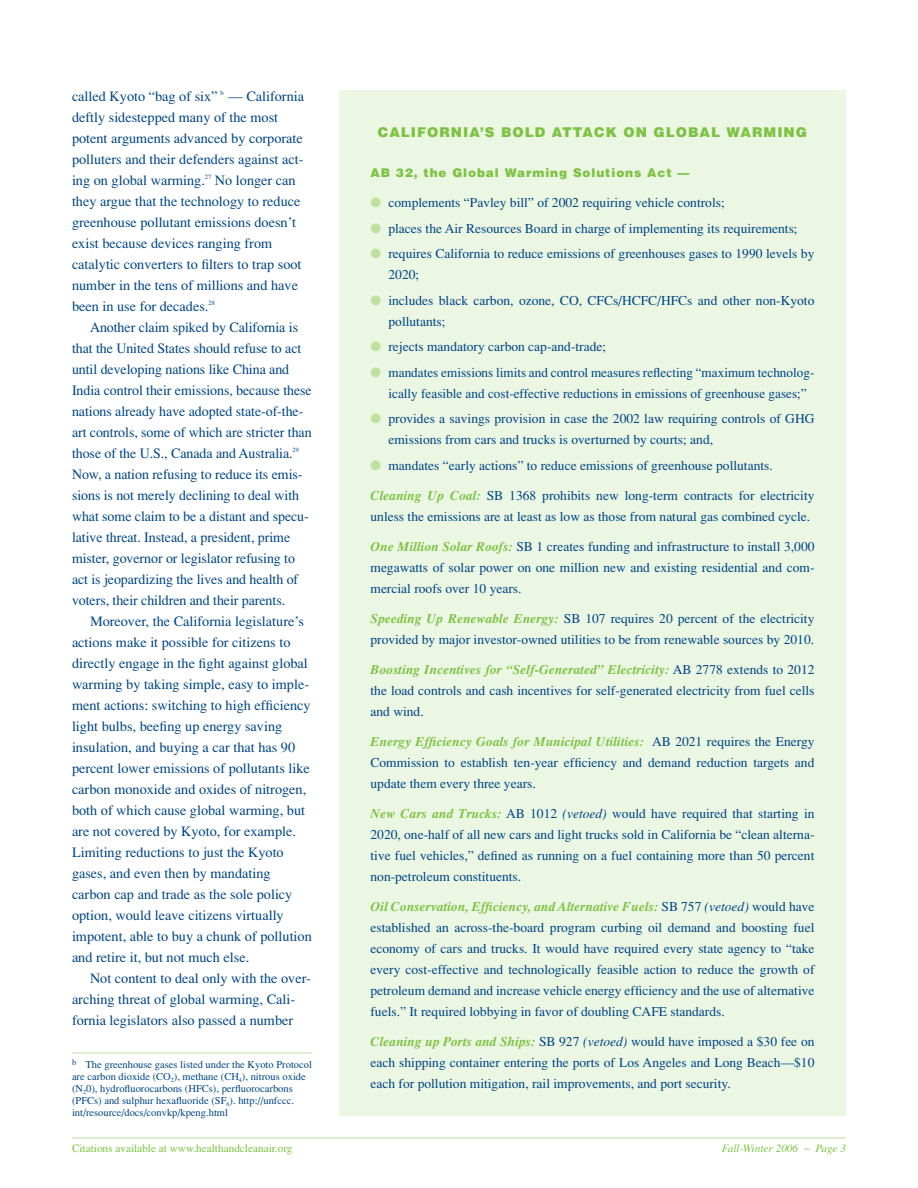
<style>
.page{position:relative;width:918px;height:1188px;background:#fff}
.page>*{position:absolute;margin:0;border:0;box-sizing:border-box;transform-origin:0 0}
.t1{font:14.25px/21px "Times";color:#004685}
.t2{font:13.5px/21px "Times";color:#004685}
.t3{font:900 13.5px "Helvetica";letter-spacing:.075em;color:#7dc242}
.t4{font:900 12px "Helvetica";letter-spacing:.075em;color:#7dc242}
.t5{font:11.25px "Times";color:#7dc242}
.t6{font:italic 11.25px "Times";color:#7dc242}
.t7{font:10.5px/12px "Times";color:#004685}
.s1{color:#bee1a0}
.s2{font-weight:700;font-style:italic;color:#7dc242}
.s3{font-style:italic}
</style>
<div class="page">
<hr style="left:72px;top:1138px;width:774px;height:1px;background:#bee1a0">
<hr style="left:72px;top:1053px;width:240px;height:1px;background:#bee1a0">
<div style="left:339px;top:90px;width:507px;height:1026px;background:#ebf6e3"></div>
<p class="t1" style="left:72px;top:86px;width:234px">called Kyoto “bag of six” — California deftly sidestepped many of the most potent arguments advanced by corporate polluters and their defenders against act&shy;ing on global warming.<sup>27</sup> No longer can they argue that the technology to reduce greenhouse pollutant emissions doesn’t exist because devices ranging from catalytic converters to filters to trap soot number in the tens of millions and have been in use for decades.<sup>28</sup></p>
<p class="t1" style="left:72px;top:317px;width:241px;text-indent:18px">Another claim spiked by California is that the United States should refuse to act until developing nations like China and India control their emissions, because these nations already have adopted state-of-the&shy;art controls, some of which are stricter than those of the U.S., Canada and Australia.<sup>29<br></sup>Now, a nation refusing to reduce its emis&shy;sions is not merely declining to deal with what some claim to be a distant and specu&shy;lative threat. Instead, a president, prime mister, governor or legislator refusing to act is jeopardizing the lives and health of voters, their children and their parents.</p>
<p class="t1" style="left:72px;top:611px;width:241px;text-indent:18px">Moreover, the California legislature’s actions make it possible for citizens to directly engage in the fight against global warming by taking simple, easy to imple&shy;ment actions: switching to high efficiency light bulbs, beefing up energy saving insulation, and buying a car that has 90 percent lower emissions of pollutants like carbon monoxide and oxides of nitrogen, both of which cause global warming, but are not covered by Kyoto, for example.<br>Limiting reductions to just the Kyoto gases, and even then by mandating carbon cap and trade as the sole policy option, would leave citizens virtually impotent, able to buy a chunk of pollution and retire it, but not much else.</p>
<p class="t1" style="left:72px;top:968px;width:240px;text-indent:18px">Not content to deal only with the over&shy;arching threat of global warming, Cali&shy;fornia legislators also passed a number</p>
<p class="t7" style="left:72px;top:1058px;width:242px;text-indent:14px">The greenhouse gases listed under the Kyoto Protocol are carbon dioxide (CO<sub>2</sub>), methane (CH<sub>4</sub>), nitrous oxide (N<sub>2</sub>0), hydrofluorocarbons (HFCs), perfluorocarbons (PFCs) and sulphur hexafluoride (SF<sub>6</sub>). http://unfccc. int/resource/docs/convkp/kpeng.html</p>
<p class="t3" style="left:378px;top:123px;width:196px">CALIFORN IA’S BOLD ATTAC</p>
<p class="t3" style="left:606px;top:123px;width:190px">K ON GLOBAL WARMING</p>
<p class="t4" style="left:370px;top:165px;width:321px">AB 32, THE GLOBAL WARMING SOLUTIONS ACT —</p>
<p class="t2" style="left:370px;top:192px;width:356px"><span class="s1">●</span> complements “Pavley bill” of 2002 requiring vehicle controls;</p>
<p class="t2" style="left:370px;top:218px;width:429px"><span class="s1">●</span> places the Air Resources Board in charge of implementing its requirements;</p>
<p class="t2" style="left:388px;top:243px;width:427px;text-indent:-18px"><span class="s1">●</span> requires California to reduce emissions of greenhouses gases to 1990 levels by<br>2020;</p>
<p class="t2" style="left:388px;top:290px;width:427px;text-indent:-18px"><span class="s1">●</span> includes black carbon, ozone, CO, CFCs/HCFC/HFCs and other non-Kyoto pollutants;</p>
<p class="t2" style="left:370px;top:336px;width:237px"><span class="s1">●</span> rejects mandatory carbon cap-and-trade;</p>
<p class="t2" style="left:388px;top:362px;width:428px;text-indent:-18px"><span class="s1">●</span> mandates emissions limits and control measures reflecting “maximum technolog&shy;ically feasible and cost-effective reductions in emissions of greenhouse gases;”</p>
<p class="t2" style="left:388px;top:408px;width:428px;text-indent:-18px"><span class="s1">●</span> provides a savings provision in case the 2002 law requiring controls of GHG emissions from cars and trucks is overturned by courts; and,</p>
<p class="t2" style="left:370px;top:455px;width:404px"><span class="s1">●</span> mandates “early actions” to reduce emissions of greenhouse pollutants.</p>
<p class="t2" style="left:370px;top:485px;width:446px"><span class="s2">Cleaning Up Coal:</span> SB 1368 prohibits new long-term contracts for electricity unless the emissions are at least as low as those from natural gas combined cycle.</p>
<p class="t2" style="left:370px;top:536px;width:446px;text-align:justify"><span class="s2">One Million Solar Roofs:</span> SB 1 creates funding and infrastructure to install 3,000 megawatts of solar power on one million new and existing residential and com&shy;mercial roofs over 10 years.</p>
<p class="t2" style="left:370px;top:608px;width:446px"><span class="s2">Speeding Up Renewable Energy:</span> SB 107 requires 20 percent of the electricity provided by major investor-owned utilities to be from renewable sources by 2010.</p>
<p class="t2" style="left:370px;top:659px;width:446px;text-align:justify"><span class="s2">Boosting Incentives for “Self-Generated” Electricity:</span> AB 2778 extends to 2012 the load controls and cash incentives for self-generated electricity from fuel cells and wind.</p>
<p class="t2" style="left:370px;top:731px;width:446px;text-align:justify"><span class="s2">Energy Efficiency Goals for Municipal Utilities:</span> AB 2021 requires the Energy Commission to establish ten-year efficiency and demand reduction targets and update them every three years.</p>
<p class="t2" style="left:370px;top:803px;width:446px;text-align:justify"><span class="s2">New Cars and Trucks:</span> AB 1012 <span class="s3">(vetoed)</span> would have required that starting in 2020, one-half of all new cars and light trucks sold in California be “clean alterna&shy;tive fuel vehicles,” defined as running on a fuel containing more than 50 percent non-petroleum constituents.</p>
<p class="t2" style="left:370px;top:896px;width:446px;text-align:justify"><span class="s2">Oil Conservation, Efficiency, and Alternative Fuels:</span> SB 757 <span class="s3">(vetoed)</span> would have established an across-the-board program curbing oil demand and boosting fuel economy of cars and trucks. It would have required every state agency to “take every cost-effective and technologically feasible action to reduce the growth of petroleum demand and increase vehicle energy efficiency and the use of alternative fuels.” It required lobbying in favor of doubling CAFE standards.</p>
<p class="t2" style="left:370px;top:1031px;width:446px;text-align:justify"><span class="s2">Cleaning up Ports and Ships:</span> SB 927 <span class="s3">(vetoed)</span> would have imposed a $30 fee on each shipping container entering the ports of Los Angeles and Long Beach—$10 each for pollution mitigation, rail improvements, and port security.</p>
<p class="t5" style="left:72px;top:1142px;width:222px">Citations available at www.healthandcleanair.org</p>
<p class="t6" style="left:722px;top:1142px;width:117px">Fall-Winter 2006 ~ Page</p>
</div>
